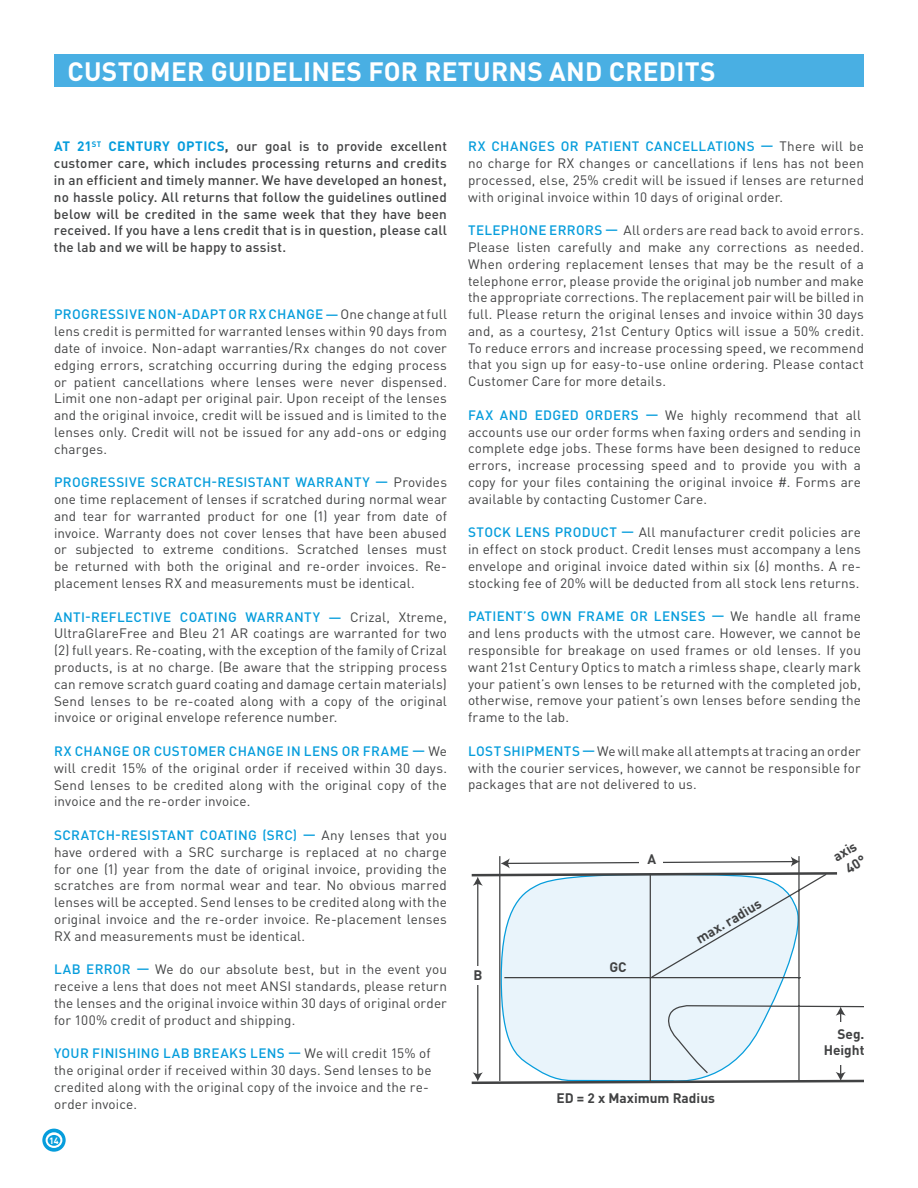
<style>
.page{position:relative;width:918px;height:1188px;background:#fff}
.page>*{position:absolute;margin:0;border:0;box-sizing:border-box;transform-origin:0 0}
.t1{font:700 26.25px "DIN Pro";letter-spacing:.01em;color:#fff}
.t2{font:700 13.65px/16.4px "DIN Pro";color:#414243;text-align:center}
.AVG_heads{font:13.5px/16.8px "DIN Pro";letter-spacing:.01em;color:#414243;text-align:justify}
.tintlist_0{font:500 13.5px/16.8px "DIN Pro";letter-spacing:.015em;color:#414243;text-align:justify}
.t3{font:700 9px "DIN Pro";color:#fff}
.s1{font-weight:700;color:#069ddc}
.s2{font-weight:700}
.s3{font-weight:500;color:#069ddc}
</style>
<div class="page">
<svg style="left:42px;top:1129px;width:24px;height:23px"></svg>
<div style="left:48px;top:1135px;width:12px;height:11px;background:#069ddc;border-radius:50%"></div>
<div style="left:54px;top:54px;width:809px;height:33px;background:#49afe3"></div>
<svg style="left:477px;top:856px;width:387px;height:227px"></svg>
<svg style="left:473px;top:1072px;width:10px;height:9px"></svg>
<svg style="left:473px;top:877px;width:10px;height:9px"></svg>
<hr style="left:840px;top:1013px;width:1px;height:62px;background:#414243">
<svg style="left:836px;top:1072px;width:10px;height:9px"></svg>
<svg style="left:836px;top:1007px;width:10px;height:9px"></svg>
<div style="left:639px;top:851px;width:24px;height:18px;background:#fff"></div>
<div style="left:469px;top:966px;width:23px;height:19px;background:#fff"></div>
<div style="left:832px;top:1022px;width:19px;height:43px;background:#fff"></div>
<p class="t1" style="left:68px;top:49px;width:649px">CUSTOMER GUIDELINES FOR RETURNS AND CREDITS</p>
<p class="tintlist_0" style="left:54px;top:137px;width:394px"><span class="s1">AT 21</span><sup>ST</sup> <span class="s1">CENTURY OPTICS</span><span class="s2">,</span> our goal is to provide excellent customer care, which includes processing returns and credits in an efficient and timely manner. We have developed an honest, no hassle policy. All returns that follow the guidelines outlined below will be credited in the same week that they have been received. If you have a lens credit that is in question, please call the lab and we will be happy to assist.</p>
<p class="AVG_heads" style="left:54px;top:305px;width:394px"><span class="s3">PROGRESSIVE NON-ADAPT OR RX CHANGE —</span>One change at full lens credit is permitted for warranted lenses within 90 days from date of invoice. Non-adapt warranties/Rx changes do not cover edging errors, scratching occurring during the edging process or patient cancellations where lenses were never dispensed.<br>Limit one non-adapt per original pair. Upon receipt of the lenses and the original invoice, credit will be issued and is limited to the lenses only. Credit will not be issued for any add-ons or edging charges.</p>
<p class="AVG_heads" style="left:54px;top:473px;width:395px"><span class="s3">PROGRESSIVE SCRATCH-RESISTANT WARRANTY —</span> Provides one time replacement of lenses if scratched during normal wear and tear for warranted product for one (1) year from date of invoice. Warranty does not cover lenses that have been abused or subjected to extreme conditions. Scratched lenses must be returned with both the original and re-order invoices. Re&shy;placement lenses RX and measurements must be identical.</p>
<p class="AVG_heads" style="left:54px;top:607px;width:395px"><span class="s3">ANTI-REFLECTIVE COATING WARRANTY —</span> Crizal, Xtreme, UltraGlareFree and Bleu 21 AR coatings are warranted for two (2) full years. Re-coating, with the exception of the family of Crizal products, is at no charge. (Be aware that the stripping process can remove scratch guard coating and damage certain materials)<br>Send lenses to be re-coated along with a copy of the original invoice or original envelope reference number.</p>
<p class="AVG_heads" style="left:54px;top:741px;width:394px"><span class="s3">RX CHANGE OR CUSTOMER CHANGE IN LENS OR FRAME —</span> We will credit 15% of the original order if received within 30 days.<br>Send lenses to be credited along with the original copy of the invoice and the re-order invoice.</p>
<p class="AVG_heads" style="left:54px;top:825px;width:395px"><span class="s3">SCRATCH-RESISTANT COATING (SRC) —</span> Any lenses that you have ordered with a SRC surcharge is replaced at no charge for one (1) year from the date of original invoice, providing the scratches are from normal wear and tear. No obvious marred lenses will be accepted. Send lenses to be credited along with the original invoice and the re-order invoice. Re-placement lenses RX and measurements must be identical.</p>
<p class="AVG_heads" style="left:54px;top:960px;width:395px"><span class="s3">LAB ERROR —</span> We do our absolute best, but in the event you receive a lens that does not meet ANSI standards, please return the lenses and the original invoice within 30 days of original order for 100% credit of product and shipping.</p>
<p class="AVG_heads" style="left:54px;top:1044px;width:379px;text-align:left"><span class="s3">YOUR FINISHING LAB BREAKS LENS —</span> We will credit 15% of the original order if received within 30 days. Send lenses to be credited along with the original copy of the invoice and the re&shy;order invoice.</p>
<p class="t3" style="left:49px;top:1133px;width:11px">14</p>
<p class="AVG_heads" style="left:468px;top:137px;width:398px"><span class="s3">RX CHANGES OR PATIENT CANCELLATIONS —</span> There will be no charge for RX changes or cancellations if lens has not been processed, else, 25% credit will be issued if lenses are returned with original invoice within 10 days of original order.</p>
<p class="AVG_heads" style="left:468px;top:221px;width:398px"><span class="s3">TELEPHONE ERRORS —</span> All orders are read back to avoid errors.<br>Please listen carefully and make any corrections as needed.<br>When ordering replacement lenses that may be the result of a telephone error, please provide the original job number and make the appropriate corrections. The replacement pair will be billed in full. Please return the original lenses and invoice within 30 days and, as a courtesy, 21st Century Optics will issue a 50% credit.<br>To reduce errors and increase processing speed, we recommend that you sign up for easy-to-use online ordering. Please contact Customer Care for more details.</p>
<p class="AVG_heads" style="left:468px;top:405px;width:395px"><span class="s3">FAX AND EDGED ORDERS —</span> We highly recommend that all accounts use our order forms when faxing orders and sending in complete edge jobs. These forms have been designed to reduce errors, increase processing speed and to provide you with a copy for your files containing the original invoice #. Forms are available by contacting Customer Care.</p>
<p class="AVG_heads" style="left:468px;top:523px;width:394px"><span class="s3">STOCK LENS PRODUCT —</span> All manufacturer credit policies are in effect on stock product. Credit lenses must accompany a lens envelope and original invoice dated within six (6) months. A re&shy;stocking fee of 20% will be deducted from all stock lens returns.</p>
<p class="AVG_heads" style="left:468px;top:607px;width:394px"><span class="s3">PATIENT’S OWN FRAME OR LENSES —</span> We handle all frame and lens products with the utmost care. However, we cannot be responsible for breakage on used frames or old lenses. If you want 21st Century Optics to match a rimless shape, clearly mark your patient’s own lenses to be returned with the completed job, otherwise, remove your patient’s own lenses before sending the frame to the lab.</p>
<p class="AVG_heads" style="left:468px;top:741px;width:394px"><span class="s3">LOST SHIPMENTS —</span> We will make all attempts at tracing an order with the courier services, however, we cannot be responsible for packages that are not delivered to us.</p>
<p class="t2" style="left:473px;top:965px;width:10px">B</p>
<p class="t2" style="left:648px;top:850px;width:10px">A</p>
<p class="t2" style="left:610px;top:958px;width:19px">GC</p>
<p class="t2" style="left:692px;top:931px;width:75px;rotate:-31deg">max. radius</p>
<p class="t2" style="left:556px;top:1088px;width:160px">ED = 2 x Maximum Radius</p>
<p class="t2" style="left:829px;top:849px;width:27px;rotate:-31deg">axis<br>40°</p>
<p class="t2" style="left:824px;top:1024px;width:42px;text-align:right">Seg.<br>Height</p>
</div>
